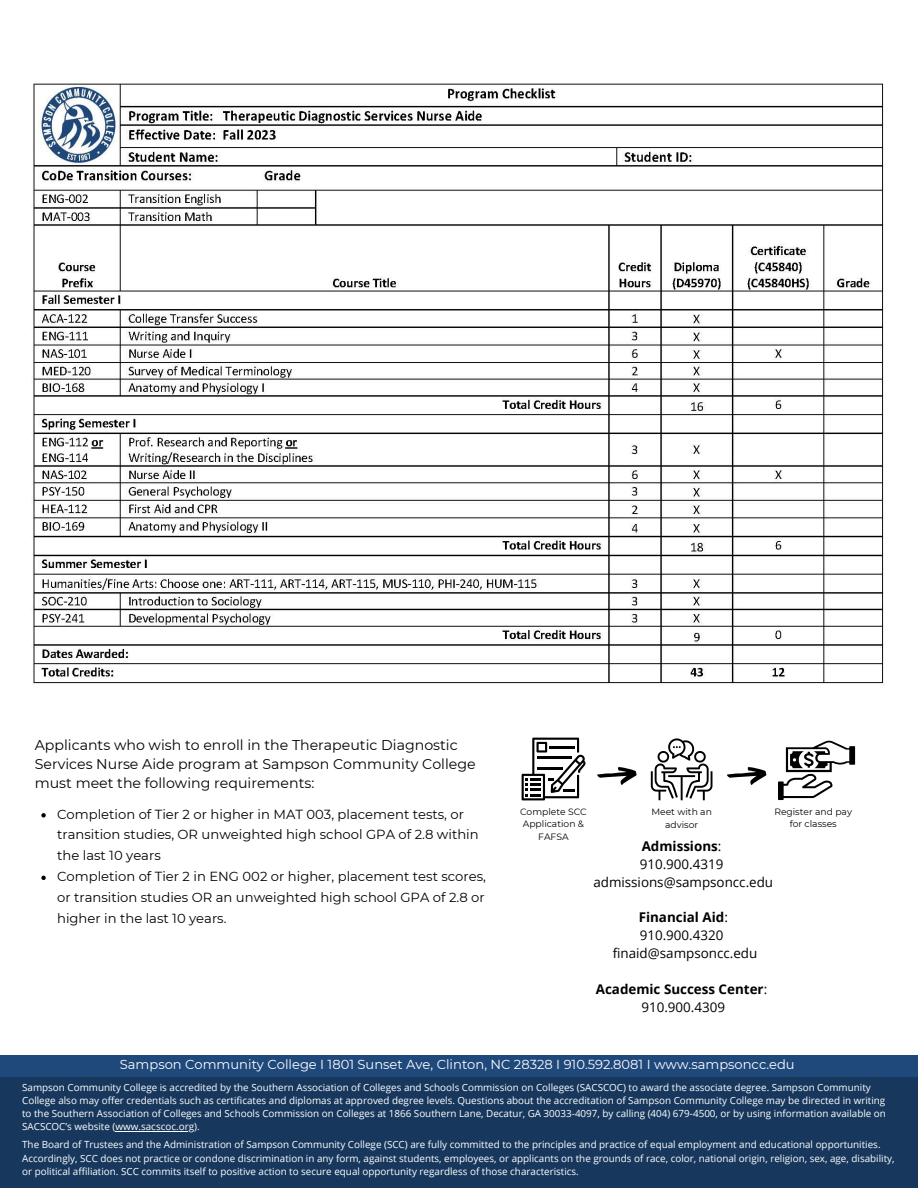
<style>
.page{position:relative;width:918px;height:1188px;background:#fff}
.page>*{position:absolute;margin:0;border:0;box-sizing:border-box;transform-origin:0 0}
.t1{font:14.1px/18.9px "Montserrat";color:#000}
.t2{font:13.35px "Open Sans";color:#000}
.t3{font:700 13.35px "Open Sans";color:#000}
.t4{font:13.2px/20.9px "Montserrat";color:#000}
.t5{font:13.05px "Montserrat";color:#fff}
.t6{font:9.9px/13.2px "Open Sans";color:#fff}
.t7{font:9.15px/12.9px "Montserrat";color:#000;text-align:center}
.s1{font-weight:400}
</style>
<div class="page">
<div style="left:0;top:1056px;width:918px;height:21px;background:#1f487b"></div>
<div style="left:0;top:1077px;width:918px;height:111px;background:#17375d"></div>
<svg style="left:522px;top:738px;width:64px;height:62px"></svg>
<svg style="left:651px;top:738px;width:61px;height:62px"></svg>
<svg style="left:778px;top:741px;width:77px;height:59px"></svg>
<svg style="left:597px;top:767px;width:40px;height:18px"></svg>
<svg style="left:727px;top:767px;width:39px;height:18px"></svg>
<img style="left:32px;top:83px;width:852px;height:602px">
<svg style="left:41px;top:813px;width:5px;height:5px"></svg>
<svg style="left:41px;top:876px;width:5px;height:4px"></svg>
<hr style="left:116px;top:1131px;width:78px;height:1px;background:#fff">
<p class="t1" style="left:35px;top:736px;width:442px">Applicants who wish to enroll in the Therapeutic Diagnostic<br>Services Nurse Aide program at Sampson Community College must meet the following requirements:</p>
<p class="t4" style="left:57px;top:803px;width:423px">Completion of Tier 2 or higher in MAT 003, placement tests, or transition studies, OR unweighted high school GPA of 2.8 within the last 10 years</p>
<p class="t4" style="left:57px;top:866px;width:430px;text-align:justify">Completion of Tier 2 in ENG 002 or higher, placement test scores, or transition studies OR an unweighted high school GPA of 2.8 or higher in the last 10 years.</p>
<p class="t7" style="left:520px;top:805px;width:68px">Complete SCC<br>Application &amp;<br>FAFSA</p>
<p class="t7" style="left:651px;top:806px;width:62px">Meet with an advisor</p>
<p class="t7" style="left:774px;top:805px;width:79px">Register and pay for classes</p>
<p class="t3" style="left:642px;top:837px;width:81px">Admissions<span class="s1">:</span></p>
<p class="t2" style="left:640px;top:854px;width:85px">910.900.4319</p>
<p class="t2" style="left:593px;top:872px;width:181px">admissions@sampsoncc.edu</p>
<p class="t3" style="left:639px;top:908px;width:91px">Financial Aid<span class="s1">:</span></p>
<p class="t2" style="left:640px;top:926px;width:85px">910.900.4320</p>
<p class="t2" style="left:613px;top:944px;width:146px">finaid@sampsoncc.edu</p>
<p class="t3" style="left:596px;top:979px;width:173px">Academic Success Center<span class="s1">:</span></p>
<p class="t2" style="left:641px;top:997px;width:85px">910.900.4309</p>
<p class="t5" style="left:120px;top:1057px;width:676px">Sampson Community College I 1801 Sunset Ave, Clinton, NC 28328 I 910.592.8081 I www.sampsoncc.edu</p>
<p class="t6" style="left:22px;top:1080px;width:865px">Sampson Community College is accredited by the Southern Association of Colleges and Schools Commission on Colleges (SACSCOC) to award the associate degree. Sampson Community College also may offer credentials such as certificates and diplomas at approved degree levels. Questions about the accreditation of Sampson Community College may be directed in writing to the Southern Association of Colleges and Schools Commission on Colleges at 1866 Southern Lane, Decatur, GA 30033-4097, by calling (404) 679-4500, or by using information available on SACSCOC’s website (www.sacscoc.org).</p>
<p class="t6" style="left:22px;top:1138px;width:874px">The Board of Trustees and the Administration of Sampson Community College (SCC) are fully committed to the principles and practice of equal employment and educational opportunities.<br>Accordingly, SCC does not practice or condone discrimination in any form, against students, employees, or applicants on the grounds of race, color, national origin, religion, sex, age, disability, or political affiliation. SCC commits itself to positive action to secure equal opportunity regardless of those characteristics.</p>
</div>
